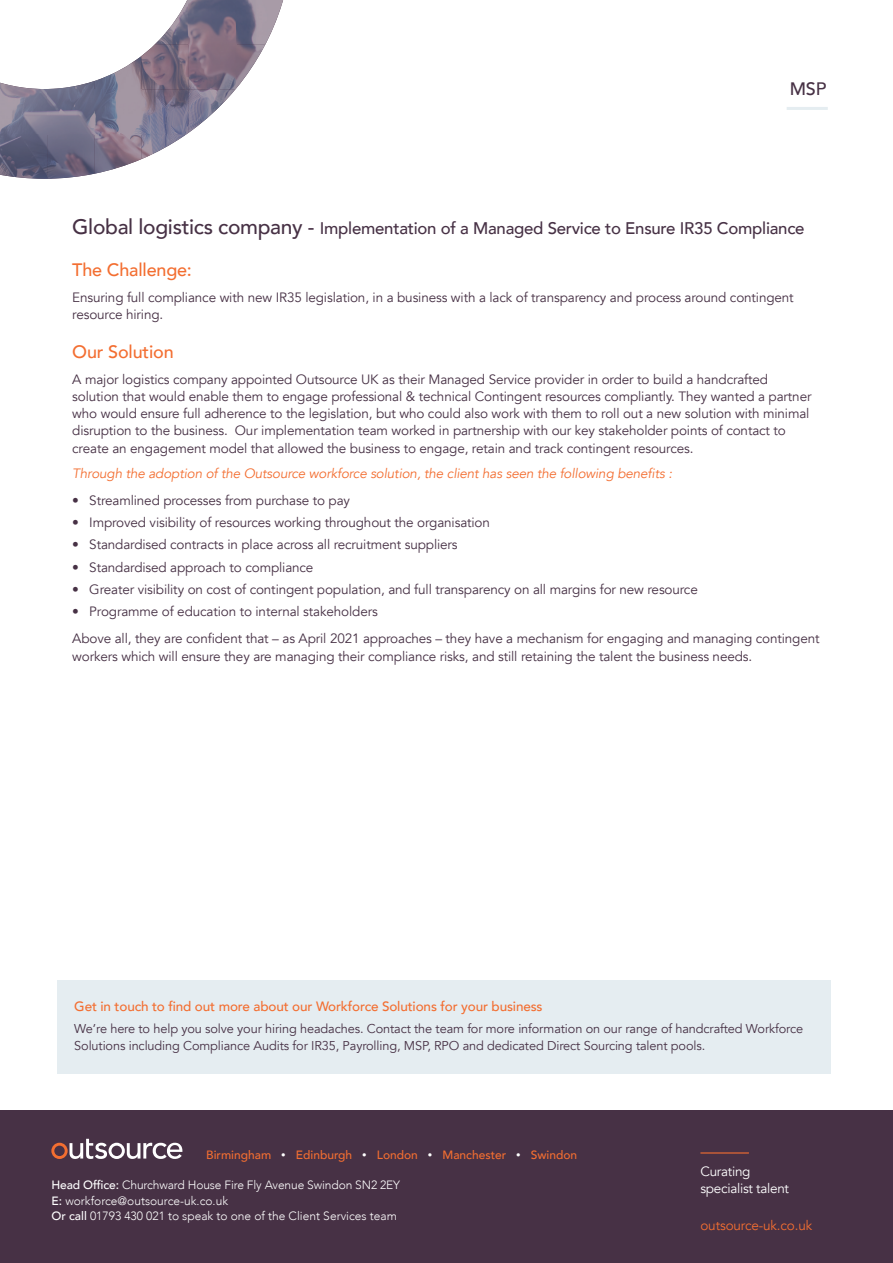
<style>
.page{position:relative;width:893px;height:1263px;background:#fff}
.page>*{position:absolute;margin:0;border:0;box-sizing:border-box;transform-origin:0 0}
.t1{font:500 18px "Avenir";letter-spacing:-.01em;color:#f36e31}
.t2{font:500 18px "Avenir";color:#473145}
.t3{font:500 16.8px "Avenir";letter-spacing:-.015em;color:#473145}
.t4{font:13.5px/17.2px "Avenir";letter-spacing:-.01em;color:#473145}
.t5{font:italic 13.5px "Avenir";letter-spacing:-.01em;color:#f36e31}
.t6{font:500 13.5px "Avenir";letter-spacing:-.01em;color:#f36e31}
.t7{font:13.5px/16.5px "Avenir";letter-spacing:-.02em;color:#fff}
.t8{font:13.5px "Avenir";letter-spacing:-.01em;color:#f36e31}
.t9{font:12.75px/17.2px "Avenir";letter-spacing:-.01em;color:#473145}
.t10{font:300 12px/15px "Avenir";color:#fff}
.t11{font:500 12px "Avenir";color:#f36e31}
.s1{font-size:21px}
.s2{font-size:9px;color:#fff}
.s3{font-weight:500}
</style>
<div class="page">
<div style="left:58px;top:980px;width:773px;height:93px;background:#e5edf1"></div>
<div style="left:0;top:1110px;width:893px;height:153px;background:#473145"></div>
<hr style="left:700px;top:1152px;width:49px;height:1px;background:#f36e31">
<svg style="left:51px;top:1139px;width:131px;height:20px"></svg>
<hr style="left:787px;top:107px;width:41px;height:3px;background:#e5edf1">
<img style="left:155px;top:0;width:128px;height:45px">
<img style="left:0;top:83px;width:47px;height:96px">
<img style="left:47px;top:81px;width:47px;height:98px">
<img style="left:94px;top:56px;width:48px;height:118px">
<img style="left:142px;top:45px;width:123px;height:44px">
<img style="left:142px;top:89px;width:93px;height:45px">
<img style="left:142px;top:134px;width:45px;height:25px">
<h1 class="t2" style="left:790px;top:73px;width:38px">MSP</h1>
<p class="t3" style="left:72px;top:213px;width:734px"><span class="s1">Global logistics company -</span> Implementation of a Managed Service to Ensure IR35 Compliance</p>
<h1 class="t1" style="left:72px;top:255px;width:121px">The Challenge:</h1>
<p class="t4" style="left:72px;top:289px;width:723px">Ensuring full compliance with new IR35 legislation, in a business with a lack of transparency and process around contingent resource hiring.</p>
<h1 class="t1" style="left:72px;top:336px;width:103px">Our Solution</h1>
<p class="t4" style="left:72px;top:371px;width:741px">A major logistics company appointed Outsource UK as their Managed Service provider in order to build a handcrafted solution that would enable them to engage professional &amp; technical Contingent resources compliantly. They wanted a partner who would ensure full adherence to the legislation, but who could also work with them to roll out a new solution with minimal disruption to the business. Our implementation team worked in partnership with our key stakeholder points of contact to create an engagement model that allowed the business to engage, retain and track contingent resources.</p>
<p class="t5" style="left:72px;top:466px;width:601px">Through the adoption of the Outsource workforce solution, the client has seen the following benefits :</p>
<p class="t4" style="left:72px;top:492px;width:279px">• Streamlined processes from purchase to pay</p>
<p class="t4" style="left:72px;top:514px;width:419px">• Improved visibility of resources working throughout the organisation</p>
<p class="t4" style="left:72px;top:536px;width:387px">• Standardised contracts in place across all recruitment suppliers</p>
<p class="t4" style="left:72px;top:559px;width:243px">• Standardised approach to compliance</p>
<p class="t4" style="left:72px;top:581px;width:627px">• Greater visibility on cost of contingent population, and full transparency on all margins for new resource</p>
<p class="t4" style="left:72px;top:598px;width:749px;line-height:26.5px">• Programme of education to internal stakeholders<br>Above all, they are confident that – as April 2021 approaches – they have a mechanism for engaging and managing contingent</p>
<p class="t4" style="left:72px;top:648px;width:681px">workers which will ensure they are managing their compliance risks, and still retaining the talent the business needs.</p>
<p class="t6" style="left:74px;top:995px;width:470px">Get in touch to find out more about our Workforce Solutions for your business</p>
<p class="t9" style="left:74px;top:1020px;width:730px">We’re here to help you solve your hiring headaches. Contact the team for more information on our range of handcrafted Workforce<br>Solutions including Compliance Audits for IR35, Payrolling, MSP, RPO and dedicated Direct Sourcing talent pools.</p>
<p class="t11" style="left:206px;top:1144px;width:373px">Birmingham <span class="s2">•</span> Edinburgh <span class="s2">•</span> London <span class="s2">•</span> Manchester <span class="s2">•</span> Swindon</p>
<p class="t10" style="left:51px;top:1193px;width:347px"><span class="s3">E:</span> workforce@outsource-uk.co.uk<br><span class="s3">Or call</span> 01793 430 021 to speak to one of the Client Services team</p>
<p class="t10" style="left:51px;top:1177px;width:350px"><span class="s3">Head Office:</span> Churchward House Fire Fly Avenue Swindon SN2 2EY</p>
<p class="t7" style="left:700px;top:1163px;width:90px">Curating specialist talent</p>
<p class="t8" style="left:700px;top:1217px;width:113px">outsource-uk.co.uk</p>
</div>
